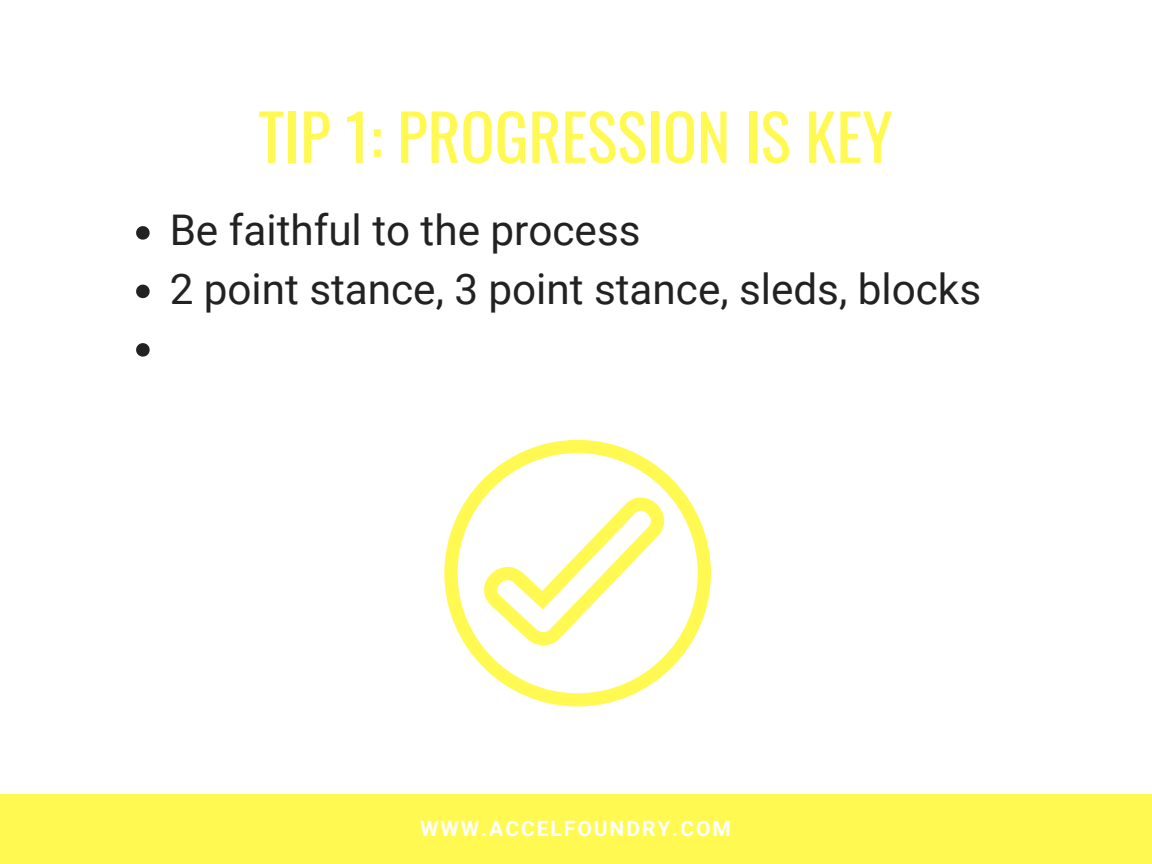
<style>
.page{position:relative;width:1152px;height:864px;background:#fff}
.page>*{position:absolute;margin:0;border:0;box-sizing:border-box;transform-origin:0 0}
.t1{font:63.45px "Oswald";color:#fff952}
.t2{font:42.3px/58.5px "Roboto";color:#222}
.t3{font:700 21.15px "Roboto";letter-spacing:.09em;color:#fff}
</style>
<div class="page">
<svg style="left:136px;top:226px;width:14px;height:14px"></svg>
<svg style="left:136px;top:285px;width:14px;height:13px"></svg>
<svg style="left:136px;top:343px;width:14px;height:14px"></svg>
<svg style="left:444px;top:440px;width:267px;height:266px"></svg>
<svg style="left:482px;top:497px;width:184px;height:148px"></svg>
<div style="left:0;top:794px;width:1152px;height:70px;background:#fff952"></div>
<h1 class="t1" style="left:258px;top:87px;width:636px">TIP 1: PROGRESSION IS KEY</h1>
<p class="t2" style="left:170px;top:202px;width:813px">Be faithful to the process<br>2 point stance, 3 point stance, sleds, blocks</p>
<p class="t3" style="left:420px;top:816px;width:312px">WWW.ACCELFOUNDRY.COM</p>
</div>
